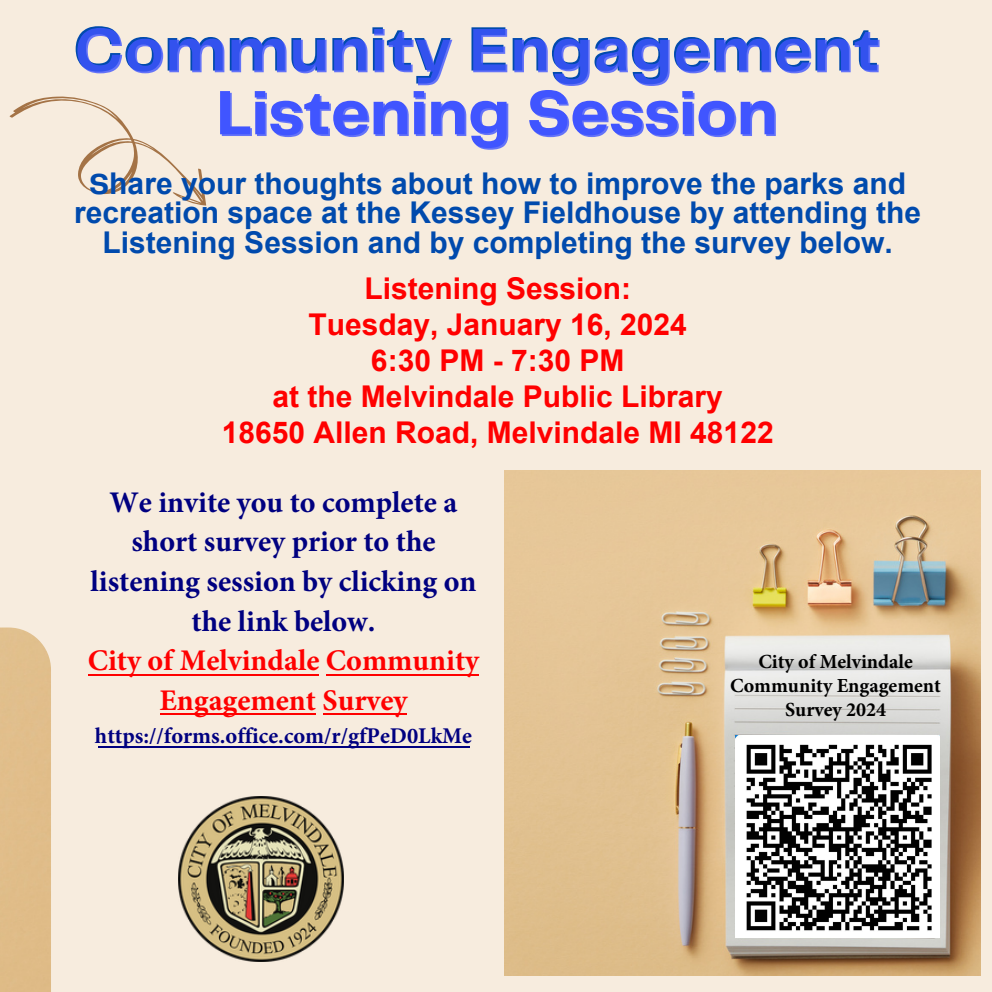
<style>
.page{position:relative;width:992px;height:992px;background:#f7ecde}
.page>*{position:absolute;margin:0;border:0;box-sizing:border-box;transform-origin:0 0}
.t1{font:700 65px "Telegraf";color:#004aad}
.t2{font:700 65px "Telegraf";color:#4055ff}
.t3{font:700 30px/29.8px "Arial";color:#004aad;text-align:center}
.t4{font:700 30px/36px "Arial";color:#f00;text-align:center}
.t5{font:700 30px/39.5px "Minion Pro";color:#000080;text-align:center}
.t6{font:700 30px/39.2px "Minion Pro";color:#f00;text-align:center}
.t7{font:700 22.5px "Minion Pro";color:#000080}
.t8{font:700 20px/24px "Minion Pro";color:#000;text-align:center}
.s1{font-family:"Telegraf"}
</style>
<div class="page">
<img style="left:504px;top:471px;width:476px;height:505px">
<svg style="left:9px;top:96px;width:198px;height:110px"></svg>
<img style="left:179px;top:796px;width:165px;height:165px">
<hr style="left:98px;top:746px;width:371px;height:2px;background:#000080">
<hr style="left:323px;top:713px;width:84px;height:2px;background:#f00">
<hr style="left:160px;top:713px;width:156px;height:2px;background:#f00">
<hr style="left:326px;top:674px;width:153px;height:1px;background:#f00">
<hr style="left:88px;top:674px;width:231px;height:1px;background:#f00">
<img style="left:735px;top:735px;width:205px;height:202px">
<h1 class="t1" style="left:73px;top:21px;width:808px">Community Engagement</h1>
<h1 class="t2" style="left:216px;top:85px;width:563px">Listening Session</h1>
<p class="t3" style="left:74px;top:169px;width:848px"><span class="s1">S</span>hare your thoughts about how to improve the parks and recreation space at the Kessey Fieldhouse by attending the<br>Listening Session and by completing the survey below.</p>
<p class="t4" style="left:222px;top:270px;width:553px">Listening Session:<br>Tuesday, January 16, 2024<br>6:30 PM - 7:30 PM<br>at the Melvindale Public Library<br>18650 Allen Road, Melvindale MI 48122</p>
<p class="t5" style="left:91px;top:482px;width:387px">We invite you to complete a short survey prior to the listening session by clicking on the link below.</p>
<p class="t6" style="left:88px;top:641px;width:393px">City of Melvindale Community<br>Engagement Survey</p>
<p class="t7" style="left:95px;top:720px;width:379px">https://forms.office.com/r/gfPeD0LkMe</p>
<p class="t8" style="left:730px;top:650px;width:212px">City of Melvindale<br>Community Engagement<br>Survey 2024</p>
</div>
